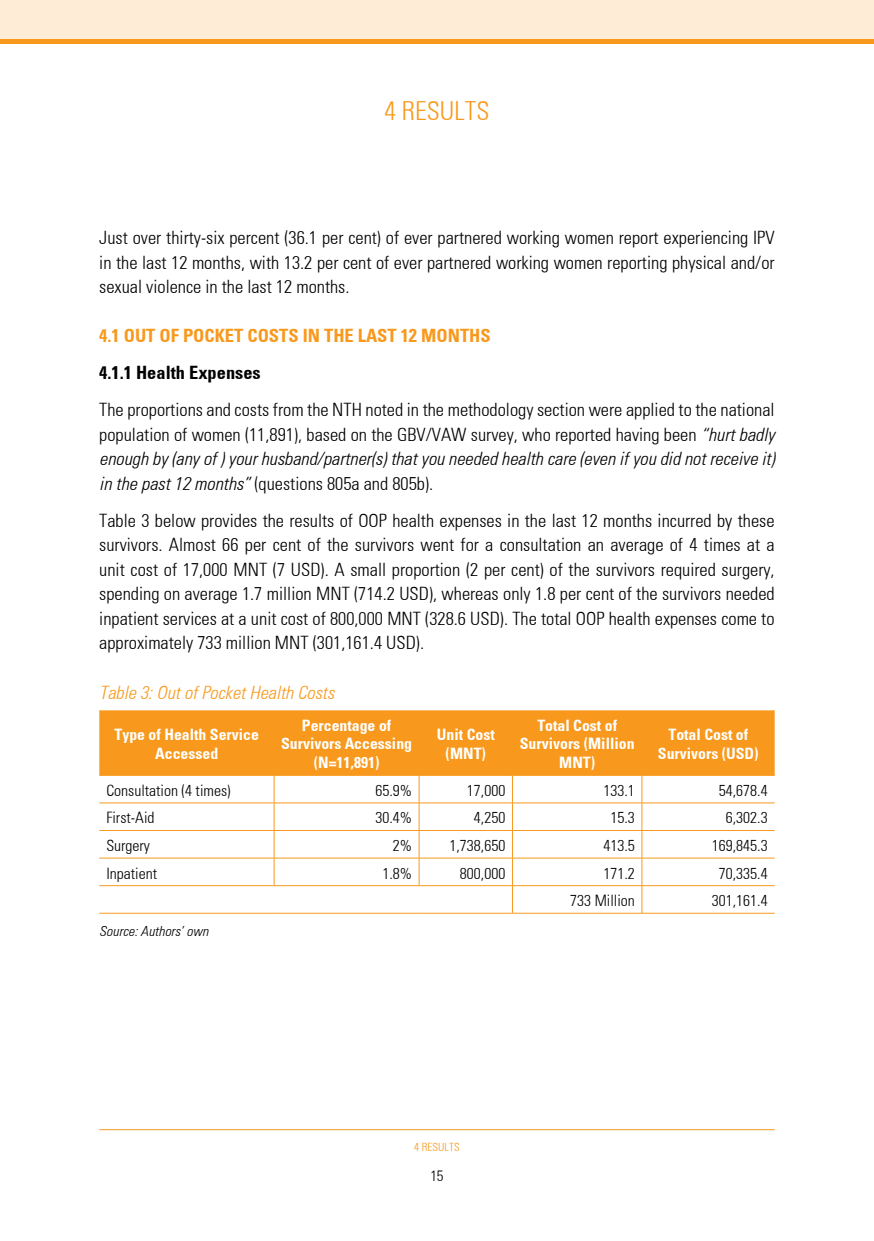
<style>
.page{position:relative;width:874px;height:1241px;background:#fff}
.page>*{position:absolute;margin:0;border:0;box-sizing:border-box;transform-origin:0 0}
.t1{font:300 condensed 26.25px "Univers LTCYR";color:#f8991d}
.t2{font:300 condensed 18.38px/24.5px "Univers LTCYR";color:#000;text-align:justify}
.t3{font:700 condensed 18.38px "Univers LTCYR";color:#f8991d}
.t4{font:italic 300 condensed 18.38px "Univers LTCYR";color:#f8991d}
.t5{font:700 condensed 18.38px "Univers LTCYR";color:#000}
.t6{font:300 condensed 15.75px "Univers LTCYR";color:#000}
.t7{font:700 condensed 15.75px/18.9px "Univers LTCYR";color:#fff;text-align:center}
.t8{font:300 condensed 14.88px "Univers LTCYR";color:#000}
.t9{font:italic 300 condensed 14px "Univers LTCYR";color:#000}
.t10{font:300 condensed 11.38px "Univers LTCYR";color:#f8991d}
.s1{font-style:italic}
</style>
<div class="page">
<hr style="left:99px;top:1129px;width:675px;height:1px;background:#f8991d">
<div style="left:0;top:39px;width:873px;height:5px;background:#f8991d"></div>
<div style="left:0;top:0;width:873px;height:39px;background:#ffecd6"></div>
<div style="left:99px;top:711px;width:675px;height:64px;background:#f8991d"></div>
<hr style="left:99px;top:710px;width:175px;height:1px;background:#f8991d">
<hr style="left:274px;top:710px;width:145px;height:1px;background:#f8991d">
<hr style="left:274px;top:711px;width:1px;height:64px;background:#f8991d">
<hr style="left:419px;top:710px;width:93px;height:1px;background:#f8991d">
<hr style="left:418px;top:711px;width:1px;height:64px;background:#f8991d">
<hr style="left:512px;top:710px;width:129px;height:1px;background:#f8991d">
<hr style="left:512px;top:711px;width:1px;height:64px;background:#f8991d">
<hr style="left:641px;top:710px;width:133px;height:1px;background:#f8991d">
<hr style="left:641px;top:711px;width:1px;height:64px;background:#f8991d">
<hr style="left:99px;top:775px;width:175px;height:1px;background:#f8991d">
<hr style="left:274px;top:775px;width:145px;height:1px;background:#f8991d">
<hr style="left:419px;top:775px;width:93px;height:1px;background:#f8991d">
<hr style="left:512px;top:775px;width:129px;height:1px;background:#f8991d">
<hr style="left:641px;top:775px;width:133px;height:1px;background:#f8991d">
<hr style="left:99px;top:802px;width:175px;height:1px;background:#f8991d">
<hr style="left:274px;top:802px;width:145px;height:1px;background:#f8991d">
<hr style="left:419px;top:802px;width:93px;height:1px;background:#f8991d">
<hr style="left:512px;top:802px;width:129px;height:1px;background:#f8991d">
<hr style="left:641px;top:802px;width:133px;height:1px;background:#f8991d">
<hr style="left:99px;top:830px;width:175px;height:1px;background:#f8991d">
<hr style="left:274px;top:830px;width:145px;height:1px;background:#f8991d">
<hr style="left:419px;top:830px;width:93px;height:1px;background:#f8991d">
<hr style="left:512px;top:830px;width:129px;height:1px;background:#f8991d">
<hr style="left:641px;top:830px;width:133px;height:1px;background:#f8991d">
<hr style="left:99px;top:857px;width:175px;height:1px;background:#f8991d">
<hr style="left:274px;top:857px;width:145px;height:1px;background:#f8991d">
<svg style="left:274px;top:775px;width:1px;height:110px"></svg>
<hr style="left:419px;top:857px;width:93px;height:1px;background:#f8991d">
<svg style="left:418px;top:775px;width:1px;height:110px"></svg>
<hr style="left:512px;top:857px;width:129px;height:1px;background:#f8991d">
<hr style="left:641px;top:857px;width:133px;height:1px;background:#f8991d">
<hr style="left:99px;top:885px;width:175px;height:1px;background:#f8991d">
<hr style="left:274px;top:885px;width:145px;height:1px;background:#f8991d">
<hr style="left:419px;top:885px;width:93px;height:1px;background:#f8991d">
<hr style="left:512px;top:885px;width:129px;height:1px;background:#f8991d">
<svg style="left:512px;top:775px;width:1px;height:137px"></svg>
<hr style="left:641px;top:885px;width:133px;height:1px;background:#f8991d">
<svg style="left:641px;top:775px;width:1px;height:137px"></svg>
<hr style="left:99px;top:912px;width:175px;height:1px;background:#f8991d">
<hr style="left:274px;top:912px;width:145px;height:1px;background:#f8991d">
<hr style="left:419px;top:912px;width:93px;height:1px;background:#f8991d">
<hr style="left:512px;top:912px;width:129px;height:1px;background:#f8991d">
<hr style="left:641px;top:912px;width:133px;height:1px;background:#f8991d">
<h1 class="t1" style="left:384px;top:93px;width:106px">4 RESULTS</h1>
<p class="t2" style="left:99px;top:224px;width:676px">Just over thirty-six percent (36.1 per cent) of ever partnered working women report experiencing IPV in the last 12 months, with 13.2 per cent of ever partnered working women reporting physical and/or sexual violence in the last 12 months.</p>
<p class="t3" style="left:99px;top:324px;width:392px">4.1 OUT OF POCKET COSTS IN THE LAST 12 MONTHS</p>
<p class="t5" style="left:99px;top:361px;width:163px">4.1.1 Health Expenses</p>
<p class="t2" style="left:99px;top:396px;width:676px">The proportions and costs from the NTH noted in the methodology section were applied to the national population of women (11,891), based on the GBV/VAW survey, who reported having been <span class="s1">“hurt badly enough by (any of ) your husband/partner(s) that you needed health care (even if you did not receive it) in the past 12 months”</span> (questions 805a and 805b).</p>
<p class="t2" style="left:99px;top:507px;width:676px">Table 3 below provides the results of OOP health expenses in the last 12 months incurred by these survivors. Almost 66 per cent of the survivors went for a consultation an average of 4 times at a unit cost of 17,000 MNT (7 USD). A small proportion (2 per cent) of the survivors required surgery, spending on average 1.7 million MNT (714.2 USD), whereas only 1.8 per cent of the survivors needed inpatient services at a unit cost of 800,000 MNT (328.6 USD). The total OOP health expenses come to approximately 733 million MNT (301,161.4 USD).</p>
<p class="t4" style="left:99px;top:679px;width:236px">Table 3: Out of Pocket Health Costs</p>
<p class="t7" style="left:114px;top:724px;width:146px">Type of Health Service<br>Accessed</p>
<p class="t7" style="left:281px;top:715px;width:132px">Percentage of<br>Survivors Accessing (N=11,891)</p>
<p class="t7" style="left:436px;top:724px;width:59px">Unit Cost (MNT)</p>
<p class="t7" style="left:519px;top:715px;width:116px">Total Cost of<br>Survivors (Million<br>MNT)</p>
<p class="t7" style="left:657px;top:724px;width:102px">Total Cost of<br>Survivors (USD)</p>
<p class="t6" style="left:106px;top:779px;width:126px">Consultation (4 times)</p>
<p class="t6" style="left:375px;top:779px;width:38px">65.9%</p>
<p class="t6" style="left:466px;top:779px;width:40px">17,000</p>
<p class="t6" style="left:603px;top:779px;width:33px">133.1</p>
<p class="t6" style="left:718px;top:779px;width:50px">54,678.4</p>
<p class="t6" style="left:106px;top:807px;width:50px">First-Aid</p>
<p class="t6" style="left:375px;top:807px;width:38px">30.4%</p>
<p class="t6" style="left:473px;top:807px;width:33px">4,250</p>
<p class="t6" style="left:610px;top:807px;width:26px">15.3</p>
<p class="t6" style="left:725px;top:807px;width:43px">6,302.3</p>
<p class="t6" style="left:106px;top:834px;width:45px">Surgery</p>
<p class="t6" style="left:392px;top:834px;width:21px">2%</p>
<p class="t6" style="left:449px;top:834px;width:57px">1,738,650</p>
<p class="t6" style="left:603px;top:834px;width:33px">413.5</p>
<p class="t6" style="left:711px;top:834px;width:57px">169,845.3</p>
<p class="t6" style="left:106px;top:862px;width:52px">Inpatient</p>
<p class="t6" style="left:382px;top:862px;width:31px">1.8%</p>
<p class="t6" style="left:459px;top:862px;width:47px">800,000</p>
<p class="t6" style="left:603px;top:862px;width:33px">171.2</p>
<p class="t6" style="left:718px;top:862px;width:50px">70,335.4</p>
<p class="t6" style="left:570px;top:889px;width:66px">733 Million</p>
<p class="t6" style="left:711px;top:889px;width:57px">301,161.4</p>
<p class="t9" style="left:99px;top:921px;width:110px">Source: Authors’ own</p>
<p class="t10" style="left:414px;top:1139px;width:47px">4 RESULTS</p>
<p class="t8" style="left:430px;top:1165px;width:15px">15</p>
</div>
